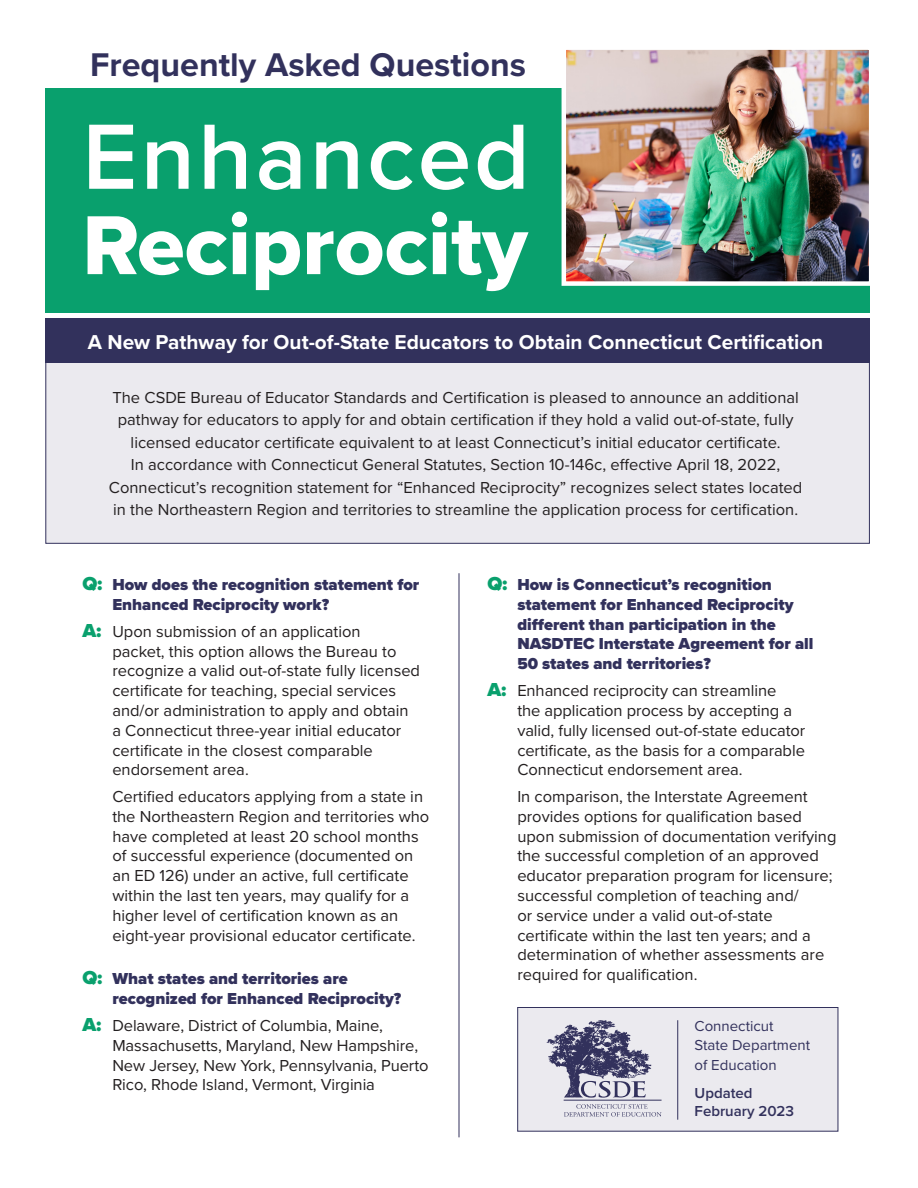
<style>
.page{position:relative;width:918px;height:1188px;background:#fff}
.page>*{position:absolute;margin:0;border:0;box-sizing:border-box;transform-origin:0 0}
.t1{font:600 96px "Proxima Nova";letter-spacing:.03em;color:#fff}
.t2{font:86.7px "Proxima Nova Extrabld";color:#fff}
.t3{font:700 34.05px "Proxima Nova";color:#32315c}
.t4{font:700 20.85px "Proxima Nova";color:#fff}
.t5{font:16.5px/19.8px "Proxima Nova";color:#231f20}
.t6{font:900 16.5px/19.8px "Proxima Nova";color:#32315c}
.t7{font:15px/19.5px "Proxima Nova";color:#32315c}
.t8{font:600 15px "Proxima Nova";color:#32315c}
.s1{font-size:19.5px;color:#09a06d}
.s2{font-weight:900;font-size:19.5px;color:#09a06d}
</style>
<div class="page">
<div style="left:45px;top:357px;width:825px;height:187px;background:#ebeaef;border:1px solid #32315c"></div>
<div style="left:45px;top:89px;width:825px;height:224px;background:#09a06d"></div>
<div style="left:45px;top:318px;width:825px;height:45px;background:#32315c"></div>
<hr style="left:459px;top:573px;width:1px;height:564px;background:#32315c">
<img style="left:567px;top:50px;width:301px;height:231px">
<div style="left:562px;top:45px;width:311px;height:241px;border:4px solid #fff"></div>
<div style="left:517px;top:1007px;width:321px;height:125px;background:#ebeaef;border:1px solid #32315c"></div>
<hr style="left:564px;top:1100px;width:98px;height:1px;background:#32315c">
<svg style="left:564px;top:1104px;width:98px;height:13px"></svg>
<svg style="left:547px;top:1020px;width:104px;height:78px"></svg>
<hr style="left:677px;top:1020px;width:1px;height:100px;background:#32315c">
<p class="t3" style="left:90px;top:39px;width:437px">Frequently Asked Questions</p>
<p class="t1" style="left:82px;top:85px;width:449px">Enhanced</p>
<p class="t2" style="left:82px;top:181px;width:447px">Reciprocity</p>
<p class="t4" style="left:88px;top:326px;width:737px">A New Pathway for Out-of-State Educators to Obtain Connecticut Certification</p>
<p class="t5" style="left:109px;top:385px;width:695px;line-height:22.5px;text-align:center">The CSDE Bureau of Educator Standards and Certification is pleased to announce an additional pathway for educators to apply for and obtain certification if they hold a valid out-of-state, fully licensed educator certificate equivalent to at least Connecticut’s initial educator certificate.<br>In accordance with Connecticut General Statutes, Section 10-146c, effective April 18, 2022, Connecticut’s recognition statement for “Enhanced Reciprocity” recognizes select states located in the Northeastern Region and territories to streamline the application process for certification.</p>
<p class="t6" style="left:112px;top:575px;width:309px;text-indent:-30px"><span class="s1">Q:</span> How does the recognition statement for<br>Enhanced Reciprocity work?</p>
<p class="t5" style="left:112px;top:621px;width:309px;text-indent:-30px"><span class="s2">A:</span> Upon submission of an application<br>packet, this option allows the Bureau to recognize a valid out-of-state fully licensed certificate for teaching, special services and/or administration to apply and obtain a Connecticut three-year initial educator certificate in the closest comparable endorsement area.</p>
<p class="t5" style="left:112px;top:786px;width:319px">Certified educators applying from a state in the Northeastern Region and territories who have completed at least 20 school months of successful experience (documented on an ED 126) under an active, full certificate within the last ten years, may qualify for a higher level of certification known as an eight-year provisional educator certificate.</p>
<p class="t6" style="left:112px;top:969px;width:290px;text-indent:-30px"><span class="s1">Q:</span> What states and territories are recognized for Enhanced Reciprocity?</p>
<p class="t5" style="left:112px;top:1015px;width:318px;text-indent:-30px"><span class="s2">A:</span> Delaware, District of Columbia, Maine, Massachusetts, Maryland, New Hampshire, New Jersey, New York, Pennsylvania, Puerto Rico, Rhode Island, Vermont, Virginia</p>
<p class="t6" style="left:517px;top:575px;width:298px;text-indent:-30px"><span class="s1">Q:</span> How is Connecticut’s recognition statement for Enhanced Reciprocity different than participation in the NASDTEC Interstate Agreement for all 50 states and territories?</p>
<p class="t5" style="left:517px;top:680px;width:289px;text-indent:-30px"><span class="s2">A:</span> Enhanced reciprocity can streamline<br>the application process by accepting a valid, fully licensed out-of-state educator certificate, as the basis for a comparable Connecticut endorsement area.</p>
<p class="t5" style="left:517px;top:786px;width:321px">In comparison, the Interstate Agreement provides options for qualification based upon submission of documentation verifying the successful completion of an approved educator preparation program for licensure; successful completion of teaching and/<br>or service under a valid out-of-state certificate within the last ten years; and a determination of whether assessments are required for qualification.</p>
<p class="t7" style="left:695px;top:1015px;width:117px">Connecticut<br>State Department of Education</p>
<p class="t8" style="left:695px;top:1082px;width:60px">Updated</p>
<p class="t8" style="left:695px;top:1100px;width:101px">February 2023</p>
</div>
